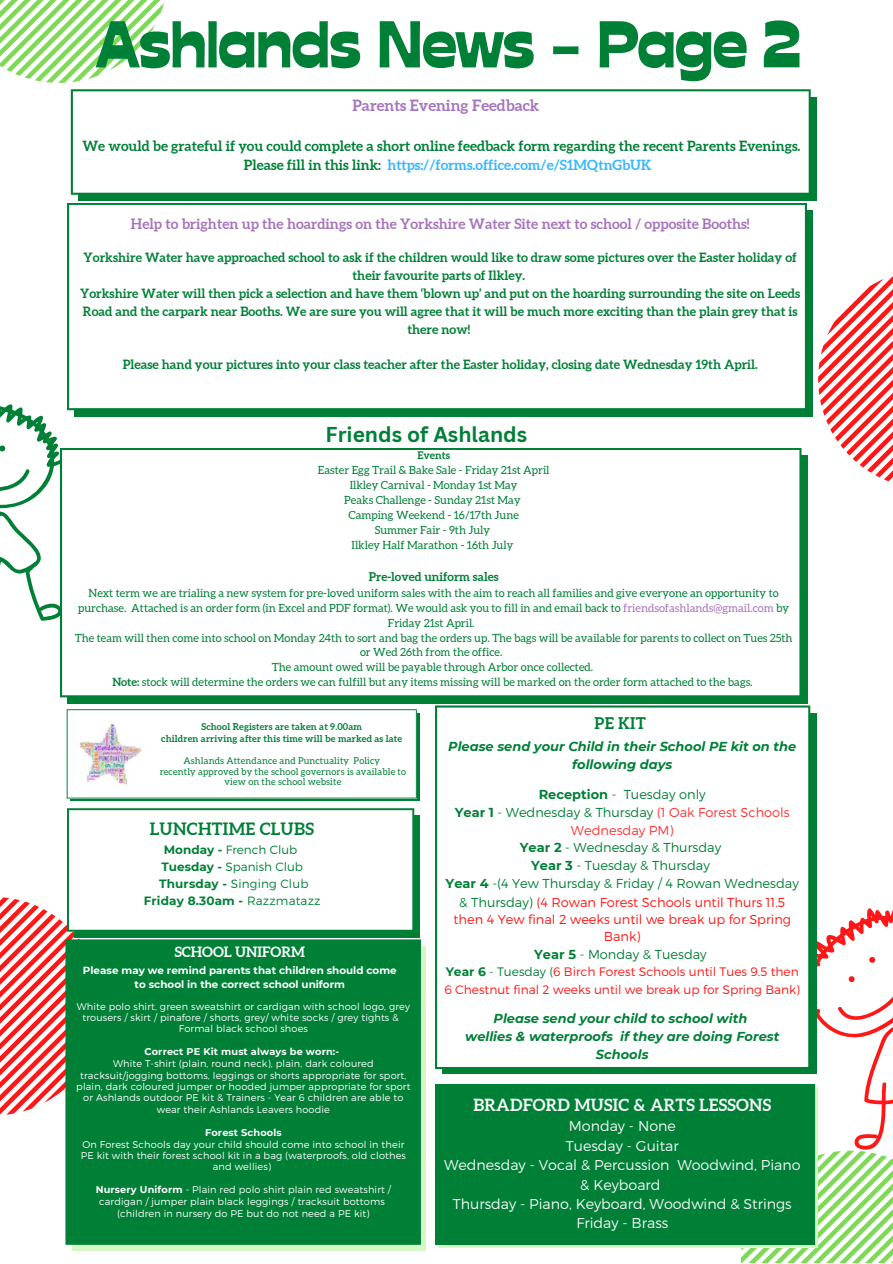
<style>
.page{position:relative;width:893px;height:1264px;background:#fff}
.page>*{position:absolute;margin:0;border:0;box-sizing:border-box;transform-origin:0 0}
.t1{font:66px "Stadio Now Novarese";letter-spacing:-.025em;color:#008037}
.t2{font:700 21px "Canva Sans";color:#008037}
.t3{font:700 16.95px "Aleo";letter-spacing:.015em;color:#008037}
.t4{font:700 16.8px "Aleo";letter-spacing:.015em;color:#f8f8f8}
.t5{font:700 16.05px "Aleo";color:#008037}
.t6{font:700 15.45px "Aleo";color:#a674bd}
.t7{font:300 14.25px/19.4px "Montserrat";color:#f8f8f8;text-align:center}
.t8{font:700 14.25px "Aleo";color:#a674bd}
.t9{font:700 14.25px "Aleo";color:#fff}
.t10{font:700 13.95px/19px "Aleo";color:#008037}
.t11{font:300 12.9px/17.9px "Montserrat";color:#008037;text-align:center}
.t12{font:italic 700 12.9px/18.1px "Montserrat";color:#008037;text-align:center}
.t13{font:700 12.75px/17.9px "Aleo";color:#008037;text-align:center}
.t14{font:300 12.3px/17.4px "Montserrat";color:#ff1616}
.t15{font:300 12px/17px "Montserrat";color:#008037;text-align:center}
.t16{font:700 12px "Aleo";color:#008037}
.t17{font:11.25px/14.9px "Aleo";color:#008037;text-align:center}
.t18{font:700 10.5px "Aleo";color:#008037}
.t19{font:700 10.35px/14.7px "Montserrat";color:#fff;text-align:center}
.t20{font:300 9.75px/11.4px "Montserrat";letter-spacing:.015em;color:#fff;text-align:center}
.t21{font:700 9.75px "Montserrat";letter-spacing:.015em;color:#fff}
.t22{font:9.45px/10.6px "Aleo";letter-spacing:.015em;color:#008037;text-align:center}
.t23{font:700 9.45px/11.2px "Aleo";letter-spacing:.015em;color:#008037;text-align:center}
.s1{color:#38b6ff}
.s2{color:#a674bd}
.s3{font-weight:700}
.s4{color:#ff3131}
.s5{color:#ff1616}
.s6{font-weight:700;color:#008037}
.s7{color:#008037}
</style>
<div class="page">
<svg style="left:740px;top:1160px;width:152px;height:102px"></svg>
<div style="left:79px;top:97px;width:737px;height:103px;background:#008037"></div>
<div style="left:71px;top:89px;width:739px;height:106px;background:#fff"></div>
<svg style="left:818px;top:277px;width:74px;height:205px"></svg>
<svg style="left:0;top:897px;width:102px;height:218px"></svg>
<svg style="left:0;top:0;width:164px;height:83px"></svg>
<div style="left:73px;top:946px;width:353px;height:304px;background:#d3f8c2"></div>
<div style="left:65px;top:939px;width:356px;height:305px;background:#008037"></div>
<svg style="left:0;top:404px;width:79px;height:294px"></svg>
<svg style="left:815px;top:873px;width:78px;height:287px"></svg>
<div style="left:74px;top:815px;width:345px;height:122px;background:#008037"></div>
<div style="left:67px;top:808px;width:347px;height:123px;background:#fff"></div>
<svg style="left:439px;top:1087px;width:378px;height:160px"></svg>
<div style="left:435px;top:1084px;width:380px;height:160px;background:#008037"></div>
<div style="left:443px;top:713px;width:373px;height:361px;background:#008037"></div>
<div style="left:435px;top:705px;width:375px;height:364px;background:#fff"></div>
<div style="left:68px;top:456px;width:739px;height:247px;background:#008037"></div>
<div style="left:60px;top:448px;width:741px;height:249px;background:#fff"></div>
<div style="left:70px;top:713px;width:349px;height:88px;background:linear-gradient(to right,#008037,#008037)"></div>
<svg style="left:67px;top:709px;width:350px;height:89px"></svg>
<img style="left:75px;top:718px;width:73px;height:70px">
<div style="left:75px;top:211px;width:737px;height:205px;background:#008037"></div>
<div style="left:67px;top:203px;width:739px;height:207px;background:#fff"></div>
<h1 class="t1" style="left:95px;top:5px;width:707px">Ashlands News - Page 2</h1>
<h3 class="t6" style="left:352px;top:96px;width:188px">Parents Evening Feedback</h3>
<p class="t10" style="left:244px;top:137px;width:558px;text-indent:-161px">We would be grateful if you could complete a short online feedback form regarding the recent Parents Evenings.<br>Please fill in this link: <span class="s1">https://forms.office.com/e/S1MQtnGbUK</span></p>
<p class="t8" style="left:131px;top:215px;width:620px">Help to brighten up the hoardings on the Yorkshire Water Site next to school / opposite Booths!</p>
<p class="t13" style="left:80px;top:249px;width:721px">Yorkshire Water have approached school to ask if the children would like to draw some pictures over the Easter holiday of their favourite parts of Ilkley.<br>Yorkshire Water will then pick a selection and have them ‘blown up’ and put on the hoarding surrounding the site on Leeds Road and the carpark near Booths. We are sure you will agree that it will be much more exciting than the plain grey that is there now!</p>
<p class="t13" style="left:123px;top:356px;width:636px">Please hand your pictures into your class teacher after the Easter holiday, closing date Wednesday 19th April.</p>
<h2 class="t2" style="left:325px;top:419px;width:203px">Friends of Ashlands</h2>
<p class="t18" style="left:417px;top:449px;width:34px">Events</p>
<p class="t17" style="left:318px;top:463px;width:233px">Easter Egg Trail &amp; Bake Sale - Friday 21st April<br>Ilkley Carnival - Monday 1st May<br>Peaks Challenge - Sunday 21st May<br>Camping Weekend - 16/17th June<br>Summer Fair - 9th July<br>Ilkley Half Marathon - 16th July</p>
<p class="t16" style="left:369px;top:570px;width:131px">Pre-loved uniform sales</p>
<p class="t17" style="left:75px;top:585px;width:719px">Next term we are trialing a new system for pre-loved uniform sales with the aim to reach all families and give everyone an opportunity to purchase. Attached is an order form (in Excel and PDF format). We would ask you to fill in and email back to <span class="s2">friendsofashlands@gmail.com</span> by Friday 21st April.<br>The team will then come into school on Monday 24th to sort and bag the orders up. The bags will be available for parents to collect on Tues 25th or Wed 26th from the office.<br>The amount owed will be payable through Arbor once collected.<br><span class="s3">Note:</span> stock will determine the orders we can fulfill but any items missing will be marked on the order form attached to the bags.</p>
<p class="t23" style="left:161px;top:721px;width:242px">School Registers are taken at 9.00am<br>children arriving after this time will be marked as late</p>
<p class="t22" style="left:160px;top:755px;width:248px">Ashlands Attendance and Punctuality Policy<br>recently approved by the school governors is available to view on the school website</p>
<h3 class="t3" style="left:150px;top:819px;width:166px">LUNCHTIME CLUBS</h3>
<p class="t15" style="left:144px;top:840px;width:178px"><span class="s3">Monday -</span> French Club<br><span class="s3">Tuesday -</span> Spanish Club<br><span class="s3">Thursday -</span> Singing Club<br><span class="s3">Friday 8.30am -</span> Razzmatazz</p>
<p class="t9" style="left:175px;top:944px;width:132px">SCHOOL UNIFORM</p>
<p class="t19" style="left:83px;top:962px;width:315px">Please may we remind parents that children should come to school in the correct school uniform</p>
<p class="t20" style="left:77px;top:999px;width:335px">White polo shirt, green sweatshirt or cardigan with school logo, grey trousers / skirt / pinafore / shorts, grey/ white socks / grey tights &amp;<br>Formal black school shoes</p>
<p class="t21" style="left:144px;top:1045px;width:196px">Correct PE Kit must always be worn:-</p>
<p class="t20" style="left:76px;top:1057px;width:336px">White T-shirt (plain, round neck), plain, dark coloured tracksuit/jogging bottoms, leggings or shorts appropriate for sport, plain, dark coloured jumper or hooded jumper appropriate for sport or Ashlands outdoor PE kit &amp; Trainers - Year 6 children are able to wear their Ashlands Leavers hoodie</p>
<p class="t21" style="left:205px;top:1126px;width:78px">Forest Schools</p>
<p class="t20" style="left:81px;top:1137px;width:327px">On Forest Schools day your child should come into school in their<br>PE kit with their forest school kit in a bag (waterproofs, old clothes and wellies)</p>
<p class="t20" style="left:96px;top:1183px;width:297px"><span class="s3">Nursery Uniform</span> - Plain red polo shirt plain red sweatshirt / cardigan / jumper plain black leggings / tracksuit bottoms (children in nursery do PE but do not need a PE kit)</p>
<h3 class="t5" style="left:594px;top:713px;width:53px">PE KIT</h3>
<p class="t12" style="left:448px;top:737px;width:349px">Please send your Child in their School PE kit on the following days</p>
<p class="t11" style="left:445px;top:784px;width:355px"><span class="s3">Reception</span> - Tuesday only<br><span class="s3">Year 1</span> - Wednesday &amp; Thursday <span class="s4">(1 Oak Forest Schools<br>Wednesday PM)<br></span><span class="s3">Year 2</span> - Wednesday &amp; Thursday<br><span class="s3">Year 3</span> - Tuesday &amp; Thursday<br><span class="s3">Year 4</span> -(4 Yew Thursday &amp; Friday / 4 Rowan Wednesday &amp; Thursday) <span class="s5">(4 Rowan Forest Schools until Thurs 11.5 then 4 Yew final 2 weeks until we break up for Spring<br>Bank)<br></span><span class="s3">Year 5</span> - Monday &amp; Tuesday</p>
<p class="t14" style="left:444px;top:962px;width:357px"><span class="s6">Year 6</span> <span class="s7">- Tuesday (</span>6 Birch Forest Schools until Tues 9.5 then<br>6 Chestnut final 2 weeks until we break up for Spring Bank)</p>
<p class="t12" style="left:465px;top:1008px;width:316px">Please send your child to school with<br>wellies &amp; waterproofs if they are doing Forest<br>Schools</p>
<h3 class="t4" style="left:473px;top:1094px;width:299px">BRADFORD MUSIC &amp; ARTS LESSONS</h3>
<p class="t7" style="left:444px;top:1115px;width:358px">Monday - None<br>Tuesday - Guitar<br>Wednesday - Vocal &amp; Percussion Woodwind, Piano &amp; Keyboard<br>Thursday - Piano, Keyboard, Woodwind &amp; Strings<br>Friday - Brass</p>
</div>
